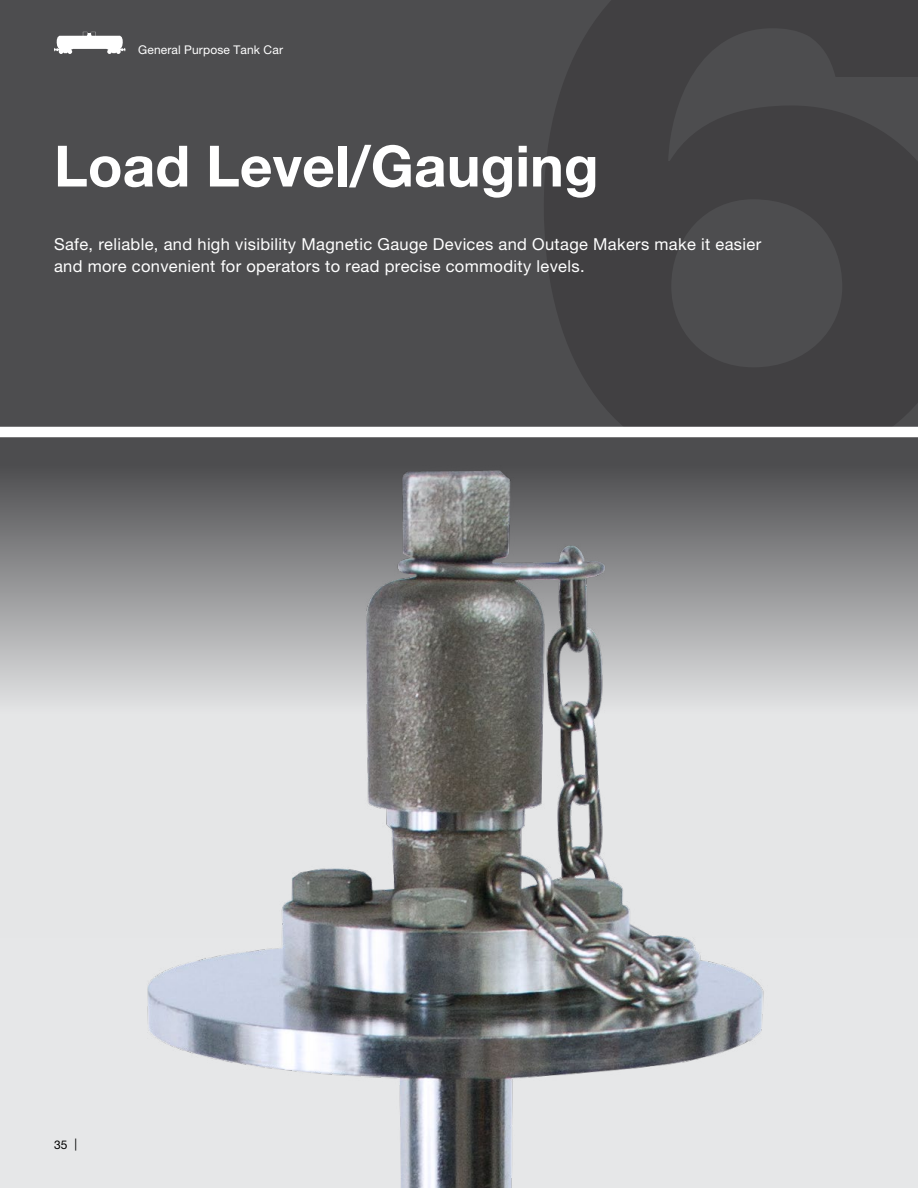
<style>
.page{position:relative;width:918px;height:1188px;background:#fff}
.page>*{position:absolute;margin:0;border:0;box-sizing:border-box;transform-origin:0 0}
.t1{font:700 57px "Helvetica Neue LT Pro";color:#fff}
.t2{font:16.5px/22.5px "Helvetica Neue LT Pro";letter-spacing:.02em;color:#fff}
.t3{font:12px "Helvetica Neue LT Pro";letter-spacing:.01em;color:#fff}
.t4{font:12px "Helvetica Neue LT Pro";color:#000}
</style>
<div class="page">
<div style="left:0;top:0;width:918px;height:432px;background:#4d4d4f"></div>
<svg style="left:54px;top:32px;width:71px;height:22px"></svg>
<div style="left:0;top:432px;width:918px;height:756px;background:#e6e7e8"></div>
<svg style="left:0;top:437px;width:918px;height:263px;background:#808082"></svg>
<div style="left:0;top:427px;width:918px;height:10px;background:#fff"></div>
<img style="left:94px;top:456px;width:717px;height:732px">
<p class="t3" style="left:138px;top:43px;width:146px">General Purpose Tank Car</p>
<h1 class="t1" style="left:54px;top:131px;width:546px">Load Level/Gauging</h1>
<p class="t2" style="left:54px;top:232px;width:709px">Safe, reliable, and high visibility Magnetic Gauge Devices and Outage Makers make it easier and more convenient for operators to read precise commodity levels.</p>
<p class="t4" style="left:54px;top:1138px;width:25px">35 |</p>
</div>
